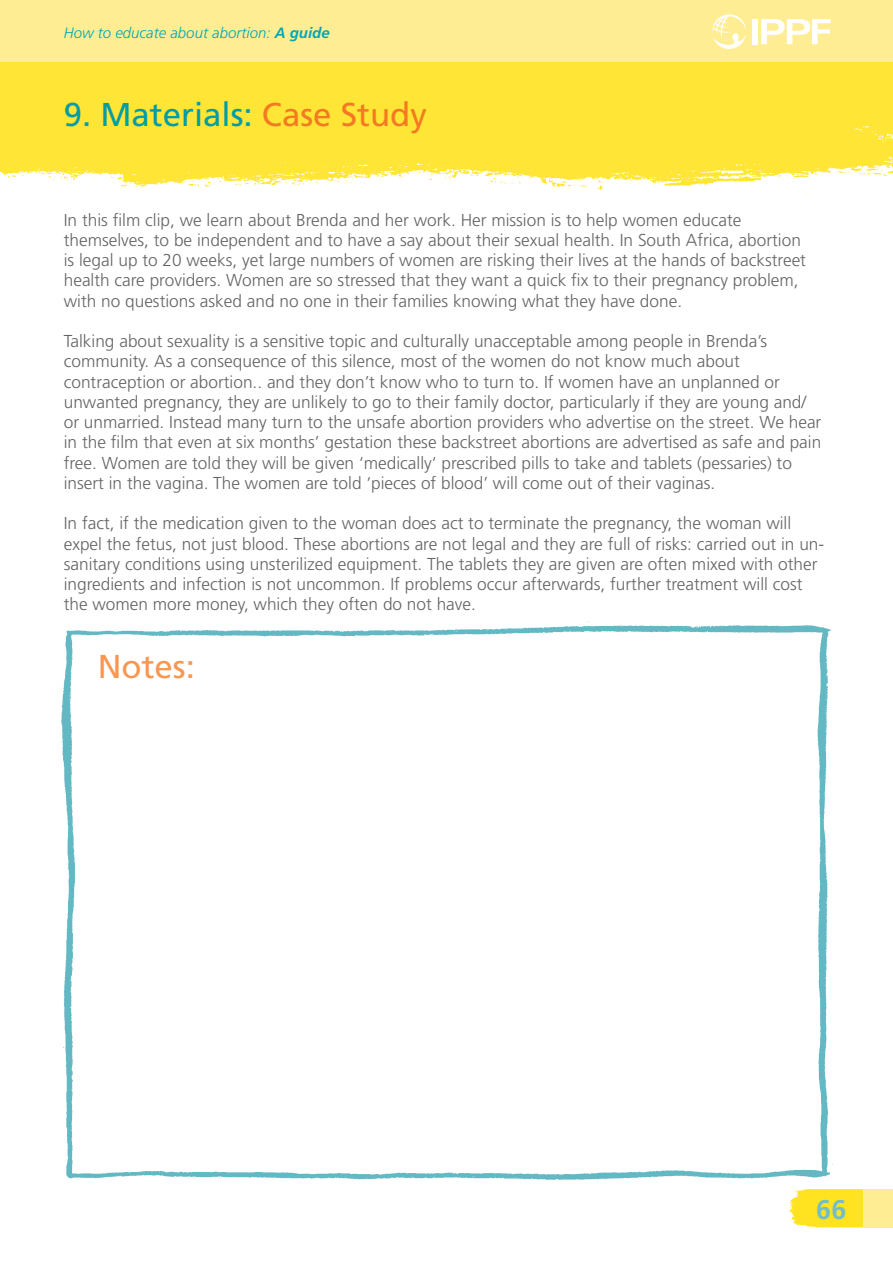
<style>
.page{position:relative;width:893px;height:1263px;background:#fff}
.page>*{position:absolute;margin:0;border:0;box-sizing:border-box;transform-origin:0 0}
.t1{font:33px "Frutiger LT Std";color:#009ca8}
.t2{font:33px "Frutiger LT Std";color:#f79752}
.t3{font:700 27px "Frutiger LT Std";color:#72bec8}
.t4{font:300 17.25px/20.2px "Frutiger LT Std";color:#636466}
.t5{font:italic 300 15px "Frutiger LT Std";color:#00a8b4}
.s1{font-weight:700}
.s2{color:#f47920}
</style>
<div class="page">
<div style="left:0;top:62px;width:893px;height:124px;background:#ffe536"></div>
<svg style="left:470px;top:172px;width:52px;height:12px"></svg>
<svg style="left:185px;top:179px;width:14px;height:8px"></svg>
<svg style="left:596px;top:178px;width:7px;height:12px"></svg>
<svg style="left:825px;top:169px;width:24px;height:6px"></svg>
<svg style="left:654px;top:181px;width:12px;height:3px"></svg>
<svg style="left:778px;top:174px;width:31px;height:5px"></svg>
<svg style="left:372px;top:172px;width:31px;height:9px"></svg>
<svg style="left:271px;top:181px;width:9px;height:5px"></svg>
<svg style="left:859px;top:166px;width:34px;height:13px"></svg>
<svg style="left:544px;top:178px;width:46px;height:9px"></svg>
<svg style="left:233px;top:181px;width:28px;height:5px"></svg>
<svg style="left:205px;top:178px;width:22px;height:9px"></svg>
<svg style="left:428px;top:171px;width:36px;height:12px"></svg>
<svg style="left:111px;top:176px;width:35px;height:11px"></svg>
<svg style="left:38px;top:171px;width:37px;height:11px"></svg>
<svg style="left:84px;top:173px;width:2px;height:6px"></svg>
<svg style="left:8px;top:172px;width:15px;height:6px"></svg>
<svg style="left:717px;top:171px;width:7px;height:2px"></svg>
<svg style="left:326px;top:173px;width:40px;height:14px"></svg>
<svg style="left:631px;top:176px;width:8px;height:5px"></svg>
<svg style="left:286px;top:174px;width:33px;height:12px"></svg>
<svg style="left:61px;top:625px;width:770px;height:555px"></svg>
<svg style="left:644px;top:1170px;width:5px;height:3px"></svg>
<svg style="left:789px;top:1189px;width:74px;height:38px;background:#ffe531"></svg>
<div style="left:0;top:0;width:893px;height:62px;background:#ffed94"></div>
<div style="left:863px;top:1189px;width:30px;height:38px;background:#ffed94"></div>
<div style="left:752px;top:19px;width:5px;height:25px;background:#fff"></div>
<svg style="left:761px;top:19px;width:70px;height:25px"></svg>
<svg style="left:712px;top:14px;width:34px;height:35px"></svg>
<p class="t5" style="left:64px;top:24px;width:267px">How to educate about abortion: <span class="s1">A guide</span></p>
<h1 class="t1" style="left:64px;top:95px;width:365px">9. Materials: <span class="s2">Case Study</span></h1>
<p class="t4" style="left:64px;top:210px;width:744px">In this film clip, we learn about Brenda and her work. Her mission is to help women educate themselves, to be independent and to have a say about their sexual health. In South Africa, abortion is legal up to 20 weeks, yet large numbers of women are risking their lives at the hands of backstreet health care providers. Women are so stressed that they want a quick fix to their pregnancy problem, with no questions asked and no one in their families knowing what they have done.</p>
<p class="t4" style="left:64px;top:331px;width:759px">Talking about sexuality is a sensitive topic and culturally unacceptable among people in Brenda’s community. As a consequence of this silence, most of the women do not know much about contraception or abortion.. and they don’t know who to turn to. If women have an unplanned or unwanted pregnancy, they are unlikely to go to their family doctor, particularly if they are young and/ or unmarried. Instead many turn to the unsafe abortion providers who advertise on the street. We hear in the film that even at six months’ gestation these backstreet abortions are advertised as safe and pain free. Women are told they will be given ‘medically‘ prescribed pills to take and tablets (pessaries) to insert in the vagina. The women are told ‘pieces of blood’ will come out of their vaginas.</p>
<p class="t4" style="left:64px;top:513px;width:762px">In fact, if the medication given to the woman does act to terminate the pregnancy, the woman will expel the fetus, not just blood. These abortions are not legal and they are full of risks: carried out in un&shy;sanitary conditions using unsterilized equipment. The tablets they are given are often mixed with other ingredients and infection is not uncommon. If problems occur afterwards, further treatment will cost the women more money, which they often do not have.</p>
<h1 class="t2" style="left:98px;top:647px;width:99px">Notes:</h1>
<h2 class="t3" style="left:816px;top:1194px;width:32px">66</h2>
</div>
